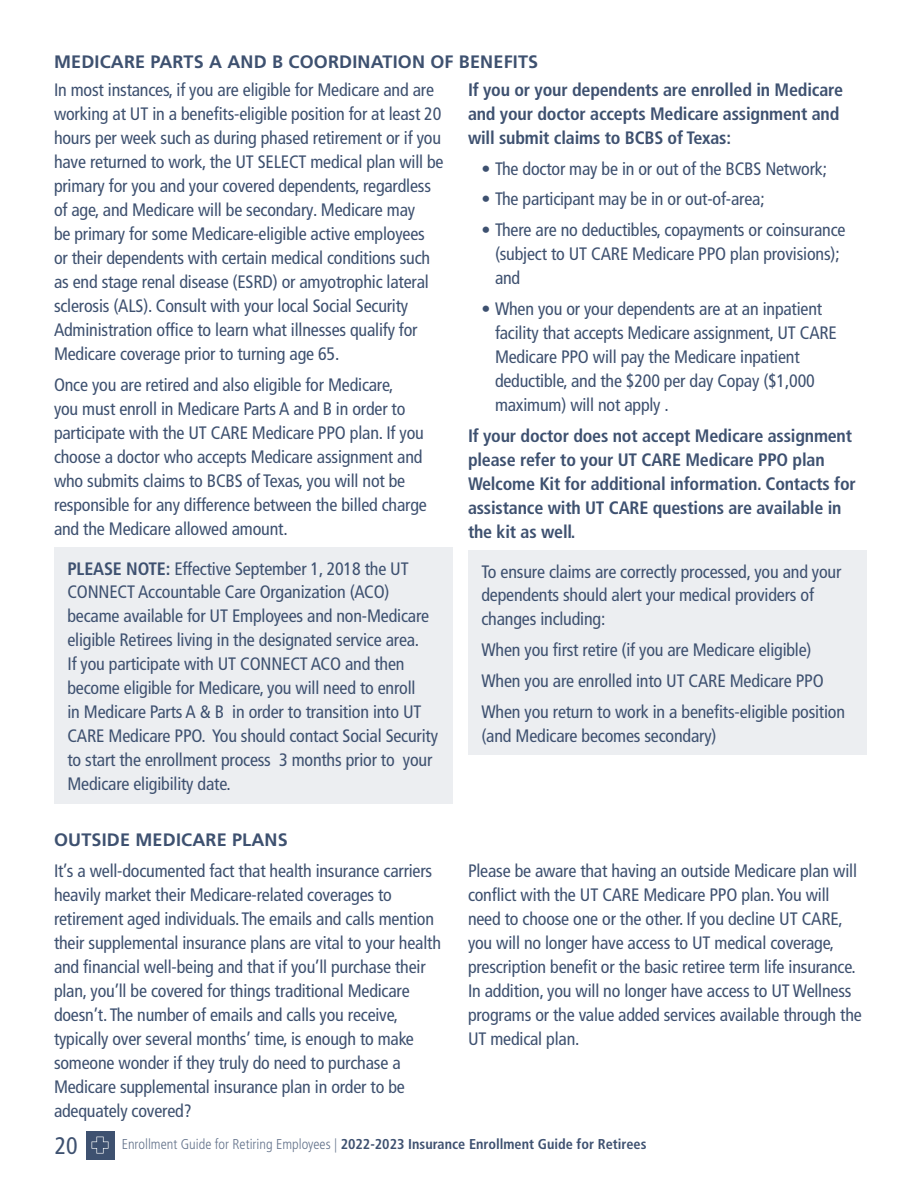
<style>
.page{position:relative;width:918px;height:1188px;background:#fff}
.page>*{position:absolute;margin:0;border:0;box-sizing:border-box;transform-origin:0 0}
.t1{font:condensed 24px "Frutiger LT Pro";color:#3e5170}
.t2{font:condensed 18px/24px "Frutiger LT Pro";letter-spacing:-.01em;color:#3e5170}
.t3{font:700 condensed 18px/24px "Frutiger LT Pro";letter-spacing:-.01em;color:#3e5170}
.t4{font:700 18px "Frutiger LT Pro";letter-spacing:.01em;color:#3e5170}
.t5{font:700 condensed 14.25px "Frutiger LT Pro";color:#3e5170}
.s1{font-weight:700}
.s2{font-weight:300;color:#65748c}
</style>
<div class="page">
<div style="left:86px;top:1131px;width:28px;height:28px;background:#3e5170"></div>
<svg style="left:92px;top:1137px;width:17px;height:17px"></svg>
<div style="left:54px;top:548px;width:398px;height:256px;background:#eceef1"></div>
<div style="left:468px;top:550px;width:398px;height:205px;background:#eceef1"></div>
<p class="t4" style="left:54px;top:51px;width:486px">MEDICARE PARTS A AND B COORDINATION OF BENEFITS</p>
<p class="t2" style="left:54px;top:78px;width:391px">In most instances, if you are eligible for Medicare and are working at UT in a benefits-eligible position for at least 20 hours per week such as during phased retirement or if you have returned to work, the UT SELECT medical plan will be primary for you and your covered dependents, regardless of age, and Medicare will be secondary. Medicare may<br>be primary for some Medicare-eligible active employees<br>or their dependents with certain medical conditions such as end stage renal disease (ESRD) or amyotrophic lateral sclerosis (ALS). Consult with your local Social Security Administration office to learn what illnesses qualify for Medicare coverage prior to turning age 65.</p>
<p class="t2" style="left:54px;top:373px;width:374px">Once you are retired and also eligible for Medicare,<br>you must enroll in Medicare Parts A and B in order to participate with the UT CARE Medicare PPO plan. If you choose a doctor who accepts Medicare assignment and who submits claims to BCBS of Texas, you will not be responsible for any difference between the billed charge and the Medicare allowed amount.</p>
<p class="t2" style="left:68px;top:556px;width:372px"><span class="s1">PLEASE NOTE:</span> Effective September 1, 2018 the UT CONNECT Accountable Care Organization (ACO) became available for UT Employees and non-Medicare eligible Retirees living in the designated service area.<br>If you participate with UT CONNECT ACO and then become eligible for Medicare, you will need to enroll<br>in Medicare Parts A &amp; B in order to transition into UT CARE Medicare PPO. You should contact Social Security to start the enrollment process 3 months prior to your Medicare eligibility date.</p>
<p class="t3" style="left:468px;top:78px;width:377px">If you or your dependents are enrolled in Medicare and your doctor accepts Medicare assignment and will submit claims to BCBS of Texas:</p>
<p class="t2" style="left:482px;top:157px;width:347px">• The doctor may be in or out of the BCBS Network;</p>
<p class="t2" style="left:482px;top:187px;width:285px">• The participant may be in or out-of-area;</p>
<p class="t2" style="left:495px;top:218px;width:352px;text-indent:-14px">• There are no deductibles, copayments or coinsurance (subject to UT CARE Medicare PPO plan provisions); and</p>
<p class="t2" style="left:495px;top:297px;width:343px;text-indent:-14px">• When you or your dependents are at an inpatient facility that accepts Medicare assignment, UT CARE Medicare PPO will pay the Medicare inpatient deductible, and the $200 per day Copay ($1,000 maximum) will not apply .</p>
<p class="t3" style="left:468px;top:423px;width:389px">If your doctor does not accept Medicare assignment please refer to your UT CARE Medicare PPO plan Welcome Kit for additional information. Contacts for assistance with UT CARE questions are available in the kit as well.</p>
<p class="t2" style="left:482px;top:559px;width:361px">To ensure claims are correctly processed, you and your dependents should alert your medical providers of changes including:</p>
<p class="t2" style="left:482px;top:635px;width:365px;line-height:30.8px">When you first retire (if you are Medicare eligible)<br>When you are enrolled into UT CARE Medicare PPO<br>When you return to work in a benefits-eligible position</p>
<p class="t2" style="left:482px;top:724px;width:236px">(and Medicare becomes secondary)</p>
<p class="t4" style="left:54px;top:829px;width:235px">OUTSIDE MEDICARE PLANS</p>
<p class="t2" style="left:54px;top:859px;width:389px">It’s a well-documented fact that health insurance carriers heavily market their Medicare-related coverages to retirement aged individuals. The emails and calls mention their supplemental insurance plans are vital to your health and financial well-being and that if you’ll purchase their plan, you’ll be covered for things traditional Medicare doesn’t. The number of emails and calls you receive, typically over several months’ time, is enough to make someone wonder if they truly do need to purchase a Medicare supplemental insurance plan in order to be adequately covered?</p>
<p class="t2" style="left:468px;top:859px;width:395px">Please be aware that having an outside Medicare plan will conflict with the UT CARE Medicare PPO plan. You will need to choose one or the other. If you decline UT CARE, you will no longer have access to UT medical coverage, prescription benefit or the basic retiree term life insurance.<br>In addition, you will no longer have access to UT Wellness programs or the value added services available through the UT medical plan.</p>
<h1 class="t1" style="left:55px;top:1132px;width:25px">20</h1>
<p class="t5" style="left:122px;top:1136px;width:526px"><span class="s2">Enrollment Guide for Retiring Employees |</span> 2022-2023 Insurance Enrollment Guide for Retirees</p>
</div>
